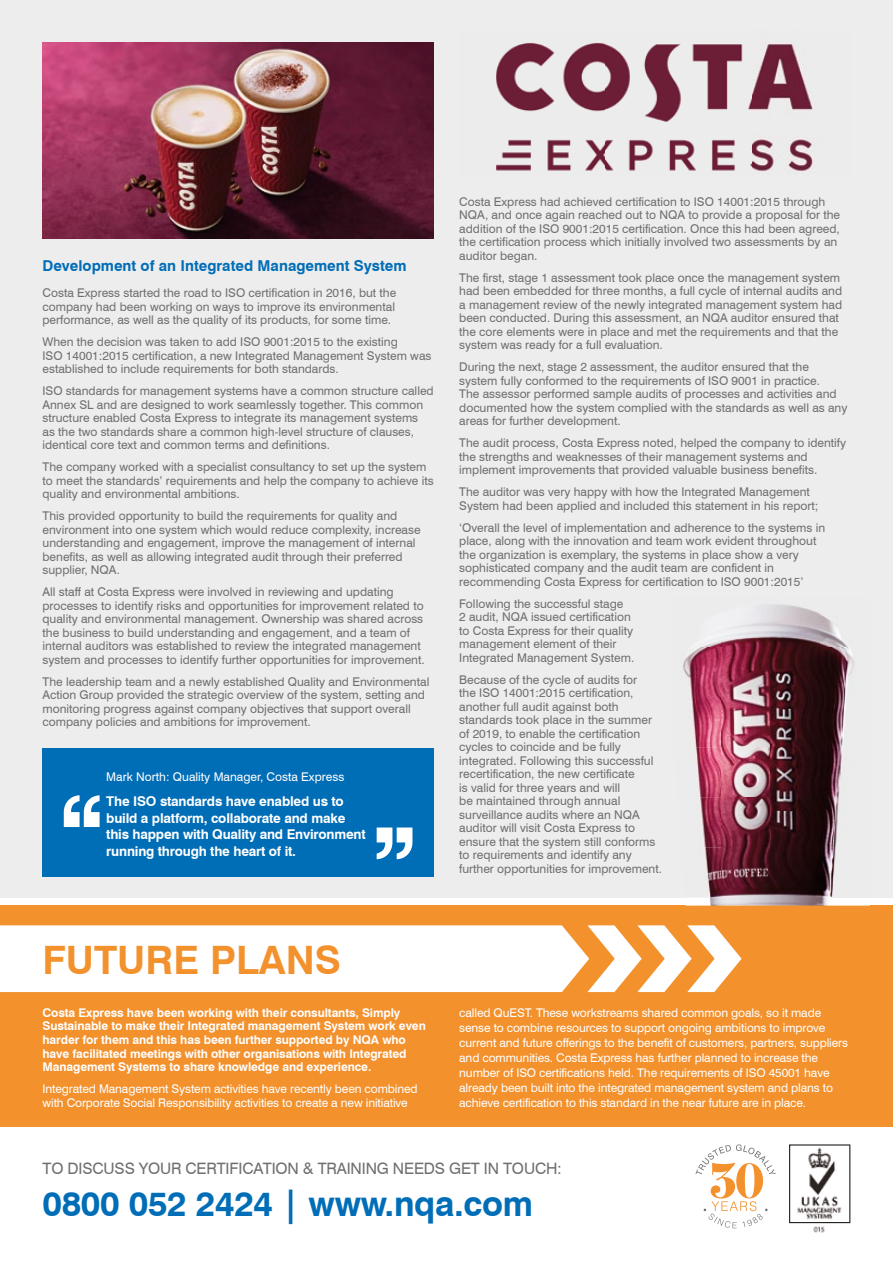
<style>
.page{position:relative;width:893px;height:1263px;background:#fff}
.page>*{position:absolute;margin:0;border:0;box-sizing:border-box;transform-origin:0 0}
.t1{font:700 39.15px "Swiss 721 BT";color:#f3912d}
.t2{font:700 34.5px "Swiss 721 BT";letter-spacing:-.01em;color:#006db7}
.t3{font:15.75px "Swiss 721 BT";letter-spacing:-.01em;color:#706f6f}
.t4{font:700 15px "Swiss 721 BT";color:#006db7}
.t5{font:700 13.5px/16.5px "Swiss 721 BT";letter-spacing:-.015em;color:#fff}
.t6{font:12px/13.5px "Swiss 721 BT";color:#706f6f}
.t7{font:12px/15px "Swiss 721 BT";letter-spacing:-.01em;color:#fff}
.t8{font:700 12px/13.5px "Swiss 721 BT";letter-spacing:-.01em;color:#fff}
</style>
<div class="page">
<div style="left:0;top:0;width:893px;height:897px;background:#ededed"></div>
<div style="left:0;top:906px;width:893px;height:221px;background:#f3912d"></div>
<svg style="left:0;top:925px;width:742px;height:67px"></svg>
<div style="left:43px;top:748px;width:391px;height:129px;background:#006db7"></div>
<svg style="left:64px;top:795px;width:36px;height:32px"></svg>
<svg style="left:377px;top:827px;width:35px;height:32px"></svg>
<svg style="left:695px;top:1144px;width:81px;height:84px"></svg>
<img style="left:789px;top:1223px;width:59px;height:10px">
<svg style="left:789px;top:1144px;width:61px;height:79px"></svg>
<img style="left:43px;top:43px;width:391px;height:195px">
<img style="left:496px;top:43px;width:317px;height:129px">
<img style="left:685px;top:897px;width:185px;height:9px">
<img style="left:683px;top:605px;width:172px;height:142px">
<img style="left:696px;top:747px;width:146px;height:50px">
<img style="left:700px;top:797px;width:139px;height:50px">
<img style="left:704px;top:847px;width:132px;height:50px">
<p class="t4" style="left:43px;top:256px;width:366px">Development of an Integrated Management System</p>
<p class="t6" style="left:43px;top:286px;width:355px;text-align:justify">Costa Express started the road to ISO certification in 2016, but the company had been working on ways to improve its environmental performance, as well as the quality of its products, for some time.</p>
<p class="t6" style="left:43px;top:335px;width:390px">When the decision was taken to add ISO 9001:2015 to the existing<br>ISO 14001:2015 certification, a new Integrated Management System was established to include requirements for both standards.</p>
<p class="t6" style="left:43px;top:384px;width:393px">ISO standards for management systems have a common structure called Annex SL and are designed to work seamlessly together. This common structure enabled Costa Express to integrate its management systems<br>as the two standards share a common high-level structure of clauses, identical core text and common terms and definitions.</p>
<p class="t6" style="left:43px;top:460px;width:393px">The company worked with a specialist consultancy to set up the system to meet the standards’ requirements and help the company to achieve its quality and environmental ambitions.</p>
<p class="t6" style="left:43px;top:509px;width:380px">This provided opportunity to build the requirements for quality and environment into one system which would reduce complexity, increase understanding and engagement, improve the management of internal benefits, as well as allowing integrated audit through their preferred supplier, NQA.</p>
<p class="t6" style="left:43px;top:585px;width:384px">All staff at Costa Express were involved in reviewing and updating processes to identify risks and opportunities for improvement related to quality and environmental management. Ownership was shared across the business to build understanding and engagement, and a team of internal auditors was established to review the integrated management system and processes to identify further opportunities for improvement.</p>
<p class="t6" style="left:43px;top:674px;width:388px">The leadership team and a newly established Quality and Environmental Action Group provided the strategic overview of the system, setting and monitoring progress against company objectives that support overall company policies and ambitions for improvement.</p>
<p class="t7" style="left:106px;top:769px;width:239px">Mark North: Quality Manager, Costa Express</p>
<p class="t5" style="left:106px;top:793px;width:261px">The ISO standards have enabled us to build a platform, collaborate and make this happen with Quality and Environment running through the heart of it.</p>
<p class="t6" style="left:459px;top:194px;width:382px">Costa Express had achieved certification to ISO 14001:2015 through NQA, and once again reached out to NQA to provide a proposal for the addition of the ISO 9001:2015 certification. Once this had been agreed, the certification process which initially involved two assessments by an auditor began.</p>
<p class="t6" style="left:459px;top:270px;width:384px">The first, stage 1 assessment took place once the management system had been embedded for three months, a full cycle of internal audits and a management review of the newly integrated management system had been conducted. During this assessment, an NQA auditor ensured that the core elements were in place and met the requirements and that the system was ready for a full evaluation.</p>
<p class="t6" style="left:459px;top:360px;width:390px">During the next, stage 2 assessment, the auditor ensured that the system fully conformed to the requirements of ISO 9001 in practice.<br>The assessor performed sample audits of processes and activities and documented how the system complied with the standards as well as any areas for further development.</p>
<p class="t6" style="left:459px;top:436px;width:388px">The audit process, Costa Express noted, helped the company to identify the strengths and weaknesses of their management systems and implement improvements that provided valuable business benefits.</p>
<p class="t6" style="left:459px;top:485px;width:361px">The auditor was very happy with how the Integrated Management<br>System had been applied and included this statement in his report;</p>
<p class="t6" style="left:459px;top:521px;width:367px">‘Overall the level of implementation and adherence to the systems in place, along with the innovation and team work evident throughout the organization is exemplary, the systems in place show a very sophisticated company and the audit team are confident in recommending Costa Express for certification to ISO 9001:2015’</p>
<p class="t6" style="left:459px;top:597px;width:177px">Following the successful stage<br>2 audit, NQA issued certification to Costa Express for their quality management element of their<br>Integrated Management System.</p>
<p class="t6" style="left:459px;top:673px;width:204px">Because of the cycle of audits for<br>the ISO 14001:2015 certification, another full audit against both standards took place in the summer of 2019, to enable the certification cycles to coincide and be fully integrated. Following this successful recertification, the new certificate<br>is valid for three years and will<br>be maintained through annual surveillance audits where an NQA auditor will visit Costa Express to ensure that the system still conforms to requirements and identify any further opportunities for improvement.</p>
<h1 class="t1" style="left:43px;top:936px;width:300px">FUTURE PLANS</h1>
<p class="t8" style="left:43px;top:1006px;width:385px">Costa Express have been working with their consultants, Simply Sustainable to make their Integrated management System work even harder for them and this has been further supported by NQA who have facilitated meetings with other organisations with Integrated Management Systems to share knowledge and experience.</p>
<p class="t7" style="left:43px;top:1082px;width:377px;line-height:13.5px">Integrated Management System activities have recently been combined with Corporate Social Responsibility activities to create a new initiative</p>
<p class="t7" style="left:459px;top:1005px;width:390px">called QuEST. These workstreams shared common goals, so it made sense to combine resources to support ongoing ambitions to improve current and future offerings to the benefit of customers, partners, suppliers and communities. Costa Express has further planned to increase the number of ISO certifications held. The requirements of ISO 45001 have already been built into the integrated management system and plans to achieve certification to this standard in the near future are in place.</p>
<h3 class="t3" style="left:43px;top:1158px;width:521px">TO DISCUSS YOUR CERTIFICATION &amp; TRAINING NEEDS GET IN TOUCH:</h3>
<h2 class="t2" style="left:43px;top:1182px;width:492px">0800 052 2424 | www.nqa.com</h2>
</div>
